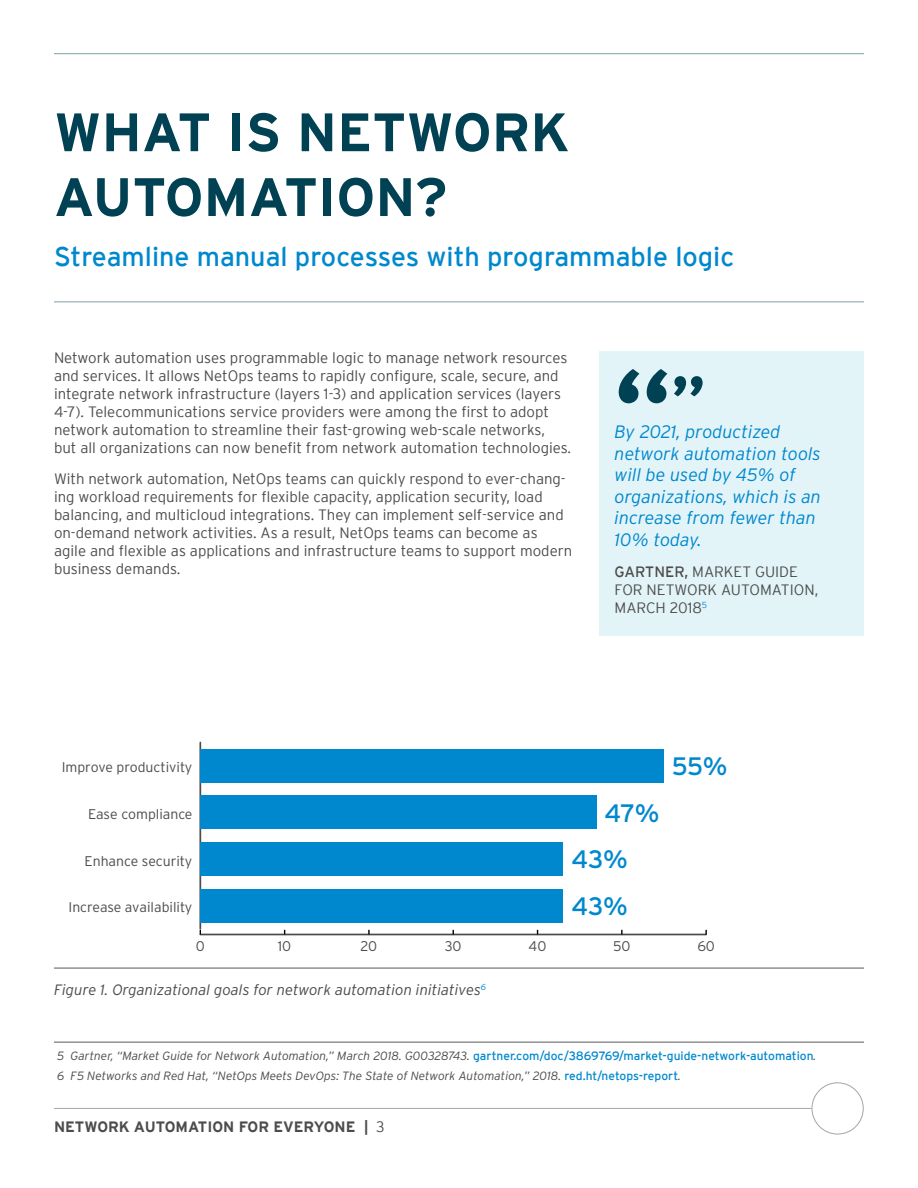
<style>
.page{position:relative;width:918px;height:1188px;background:#fff}
.page>*{position:absolute;margin:0;border:0;box-sizing:border-box;transform-origin:0 0}
.t1{font:800 117px "Overpass";color:#004153}
.t2{font:700 54px/64.8px "Interstate";color:#004153}
.t3{font:27px "Interstate";color:#0088ce}
.t4{font:25.2px/46.8px "Interstate";letter-spacing:-.01em;color:#0088ce}
.t5{font:italic 300 18px/21.6px "Interstate";color:#0088ce}
.t6{font:300 15px/18px "Interstate";color:#4c4c4c}
.t7{font:italic 300 15px "Interstate";color:#4c4c4c}
.t8{font:700 15px "Interstate";color:#4c4c4c}
.t9{font:300 13.95px "Interstate";color:#4c4c4c}
.t10{font:italic 300 12px/19.5px "Interstate";color:#4c4c4c}
.s1{font-weight:400}
.s2{font-weight:400;font-style:normal;color:#0088ce}
.s3{font-weight:300}
</style>
<div class="page">
<hr style="left:54px;top:302px;width:810px;height:1px;background:#80a0a9">
<hr style="left:54px;top:1108px;width:758px;height:1px;background:#a5a5a5">
<div style="left:812px;top:1082px;width:52px;height:52px;border:1px solid #a5a5a5;border-radius:50%"></div>
<hr style="left:54px;top:53px;width:810px;height:1px;background:#80a0a9">
<hr style="left:200px;top:934px;width:506px;height:1px;background:#4c4c4c">
<hr style="left:199px;top:742px;width:2px;height:187px;background:#4c4c4c">
<div style="left:200px;top:749px;width:464px;height:34px;background:#0088ce"></div>
<div style="left:200px;top:796px;width:397px;height:33px;background:#0088ce"></div>
<div style="left:200px;top:842px;width:363px;height:34px;background:#0088ce"></div>
<div style="left:200px;top:889px;width:363px;height:33px;background:#0088ce"></div>
<hr style="left:54px;top:968px;width:810px;height:1px;background:#58595b">
<hr style="left:54px;top:1042px;width:810px;height:1px;background:#58595b">
<div style="left:599px;top:351px;width:265px;height:284px;background:#e3f4f8"></div>
<h2 class="t2" style="left:54px;top:99px;width:517px">WHAT IS NETWORK<br>AUTOMATION?</h2>
<h3 class="t3" style="left:54px;top:241px;width:682px">Streamline manual processes with programmable logic</h3>
<p class="t6" style="left:54px;top:349px;width:519px">Network automation uses programmable logic to manage network resources and services. It allows NetOps teams to rapidly configure, scale, secure, and integrate network infrastructure (layers 1-3) and application services (layers 4-7). Telecommunications service providers were among the first to adopt network automation to streamline their fast-growing web-scale networks, but all organizations can now benefit from network automation technologies.</p>
<p class="t6" style="left:54px;top:470px;width:520px">With network automation, NetOps teams can quickly respond to ever-chang&shy;ing workload requirements for flexible capacity, application security, load balancing, and multicloud integrations. They can implement self-service and on-demand network activities. As a result, NetOps teams can become as agile and flexible as applications and infrastructure teams to support modern business demands.</p>
<h1 class="t1" style="left:615px;top:339px;width:92px">“<sup>”</sup></h1>
<p class="t5" style="left:615px;top:421px;width:208px">By 2021, productized network automation tools will be used by 45% of organizations, which is an increase from fewer than<br>10% today.</p>
<p class="t6" style="left:615px;top:563px;width:205px"><span class="s1">GARTNER,</span> MARKET GUIDE<br>FOR NETWORK AUTOMATION,<br>MARCH 2018<sup>5</sup></p>
<p class="t9" style="left:62px;top:760px;width:132px">Improve productivity</p>
<h3 class="t4" style="left:672px;top:742px;width:57px">55%</h3>
<h3 class="t4" style="left:571px;top:789px;width:90px;text-indent:33px">47%<br>43%<br>43%</h3>
<p class="t9" style="left:88px;top:806px;width:106px">Ease compliance</p>
<p class="t9" style="left:85px;top:853px;width:109px">Enhance security</p>
<p class="t9" style="left:69px;top:899px;width:125px">Increase availability</p>
<p class="t9" style="left:196px;top:938px;width:10px">0</p>
<p class="t9" style="left:278px;top:938px;width:15px">10</p>
<p class="t9" style="left:361px;top:938px;width:18px">20</p>
<p class="t9" style="left:445px;top:938px;width:18px">30</p>
<p class="t9" style="left:529px;top:938px;width:19px">40</p>
<p class="t9" style="left:613px;top:938px;width:19px">50</p>
<p class="t9" style="left:697px;top:938px;width:19px">60</p>
<p class="t7" style="left:54px;top:982px;width:434px">Figure 1. Organizational goals for network automation initiatives<sup>6</sup></p>
<p class="t10" style="left:57px;top:1046px;width:761px">5 Gartner, “Market Guide for Network Automation,” March 2018. G00328743. <span class="s2">gartner.com/doc/3869769/market-guide-network-automation</span>.<br>6 F5 Networks and Red Hat, “NetOps Meets DevOps: The State of Network Automation,” 2018. <span class="s2">red.ht/netops-report</span>.</p>
<p class="t8" style="left:54px;top:1118px;width:332px">NETWORK AUTOMATION FOR EVERYONE | <span class="s3">3</span></p>
</div>
